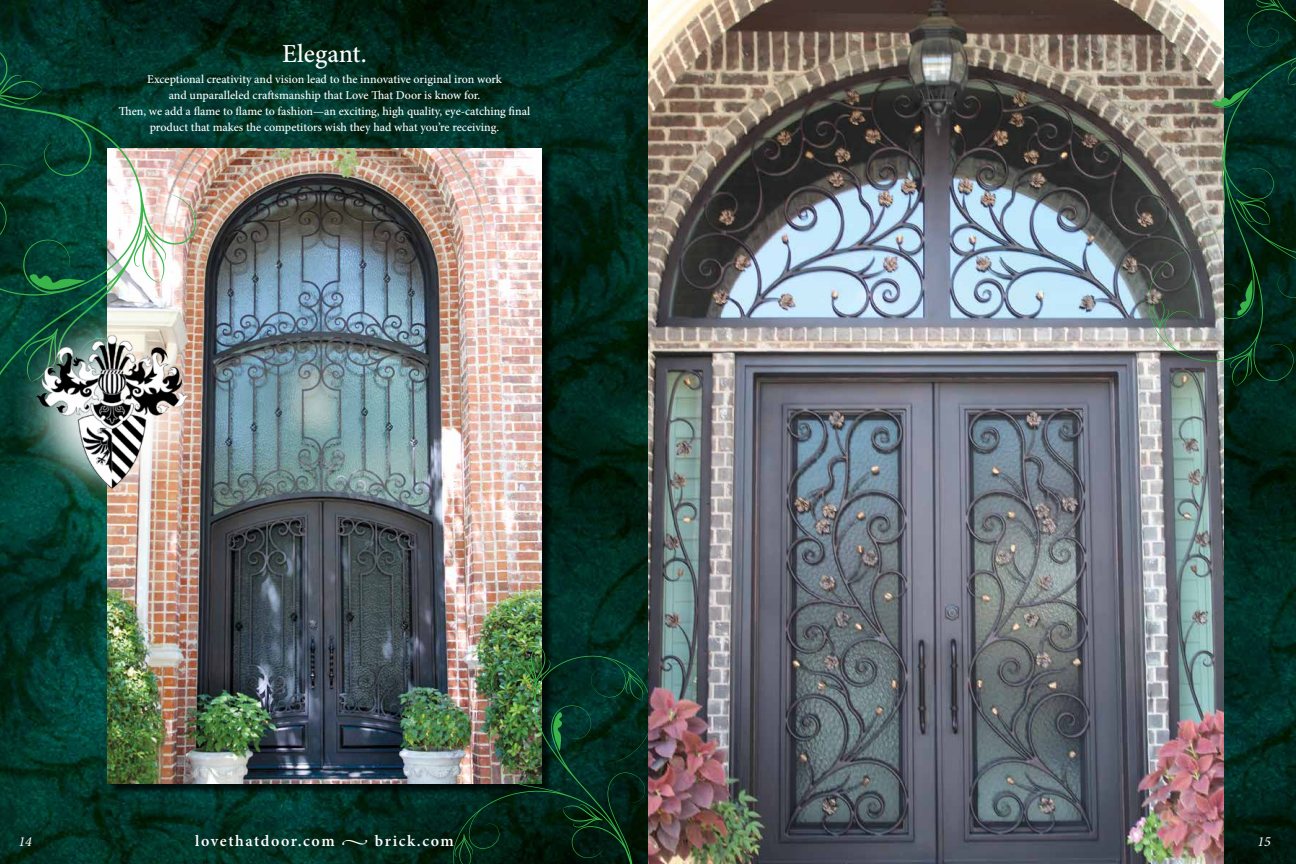
<style>
.page{position:relative;width:1296px;height:864px;background:#fff}
.page>*{position:absolute;margin:0;border:0;box-sizing:border-box;transform-origin:0 0}
.t1{font:500 26px "Minion Pro";color:#fff}
.t2{font:600 16px "Minion Pro";letter-spacing:.1em;color:#fff}
.t3{font:italic 14px "Minion Pro";color:#fff}
.t4{font:500 12px/16px "Minion Pro";color:#fff;text-align:center}
</style>
<div class="page">
<img style="left:0;top:0;width:1296px;height:864px">
<div style="left:109px;top:150px;width:444px;height:645px;background:#000;opacity:.75"></div>
<img style="left:108px;top:148px;width:434px;height:635px">
<img style="left:648px;top:0;width:576px;height:864px">
<img style="left:0;top:47px;width:233px;height:366px">
<svg style="left:0;top:75px;width:42px;height:30px"></svg>
<svg style="left:134px;top:225px;width:32px;height:58px"></svg>
<svg style="left:29px;top:274px;width:57px;height:16px"></svg>
<img style="left:453px;top:645px;width:195px;height:219px">
<img style="left:1147px;top:0;width:149px;height:381px">
<svg style="left:1288px;top:57px;width:8px;height:28px"></svg>
<svg style="left:1251px;top:0;width:29px;height:8px"></svg>
<svg style="left:1236px;top:199px;width:34px;height:26px"></svg>
<svg style="left:1230px;top:348px;width:23px;height:38px"></svg>
<svg style="left:1151px;top:299px;width:18px;height:31px"></svg>
<svg style="left:1213px;top:88px;width:37px;height:21px"></svg>
<svg style="left:1237px;top:279px;width:17px;height:38px"></svg>
<img style="left:13px;top:297px;width:199px;height:209px">
<h1 class="t1" style="left:282px;top:37px;width:86px">Elegant.</h1>
<p class="t4" style="left:119px;top:71px;width:413px">Exceptional creativity and vision lead to the innovative original iron work<br>and unparalleled craftsmanship that Love That Door is know for.<br>Then, we add a flame to flame to fashion—an exciting, high quality, eye-catching final product that makes the competitors wish they had what you’re receiving.</p>
<p class="t3" style="left:18px;top:832px;width:15px">14</p>
<h2 class="t2" style="left:195px;top:830px;width:260px">lovethatdoor.com • brick.com</h2>
<p class="t3" style="left:1257px;top:832px;width:15px">15</p>
</div>
